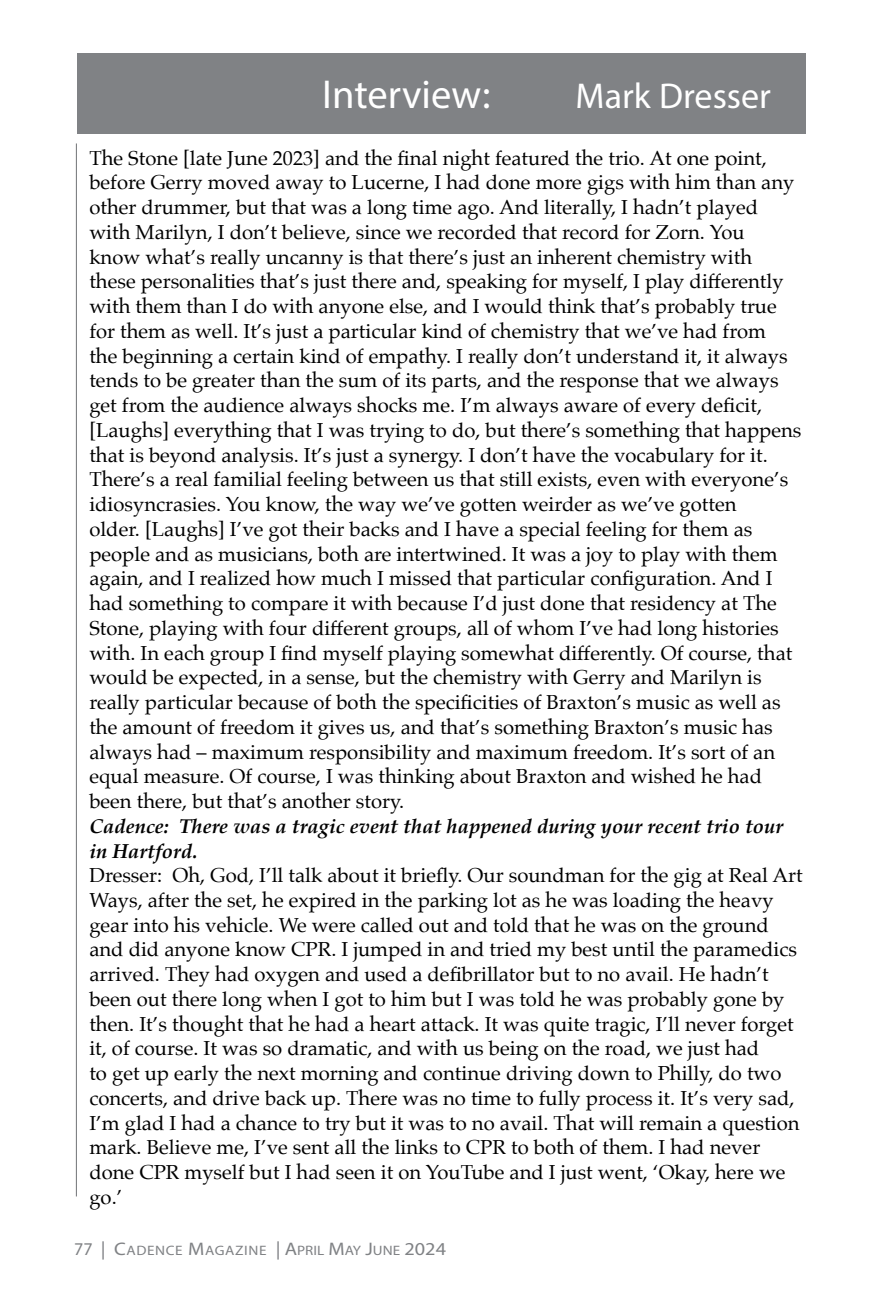
<style>
.page{position:relative;width:891px;height:1296px;background:#fff}
.page>*{position:absolute;margin:0;border:0;box-sizing:border-box;transform-origin:0 0}
.t1{font:40.5px "Myriad Pro";color:#fff}
.t2{font:36px "Myriad Pro";color:#fff}
.t3{font:20.25px/24.8px "Palatino";color:#000}
.t4{font:italic 700 20.25px/24.8px "Palatino";color:#000}
.t5{font:13.72px "Myriad Pro";letter-spacing:.04em;color:#808285;scale:1.11 1}
.s1{font-size:18px}
.s2{font-size:18.22px}
</style>
<div class="page">
<div style="left:77px;top:53px;width:729px;height:81px;background:#808285"></div>
<hr style="left:76px;top:143px;width:1px;height:1053px;background:#808285">
<h1 class="t1" style="left:322px;top:70px;width:170px">Interview:</h1>
<h2 class="t2" style="left:576px;top:74px;width:197px">Mark Dresser</h2>
<p class="t3" style="left:89px;top:145px;width:714px">The Stone [late June 2023] and the final night featured the trio. At one point, before Gerry moved away to Lucerne, I had done more gigs with him than any other drummer, but that was a long time ago. And literally, I hadn’t played with Marilyn, I don’t believe, since we recorded that record for Zorn. You<br>know what’s really uncanny is that there’s just an inherent chemistry with these personalities that’s just there and, speaking for myself, I play differently with them than I do with anyone else, and I would think that’s probably true for them as well. It’s just a particular kind of chemistry that we’ve had from<br>the beginning a certain kind of empathy. I really don’t understand it, it always tends to be greater than the sum of its parts, and the response that we always get from the audience always shocks me. I’m always aware of every deficit, [Laughs] everything that I was trying to do, but there’s something that happens that is beyond analysis. It’s just a synergy. I don’t have the vocabulary for it.<br>There’s a real familial feeling between us that still exists, even with everyone’s idiosyncrasies. You know, the way we’ve gotten weirder as we’ve gotten<br>older. [Laughs] I’ve got their backs and I have a special feeling for them as people and as musicians, both are intertwined. It was a joy to play with them again, and I realized how much I missed that particular configuration. And I had something to compare it with because I’d just done that residency at The Stone, playing with four different groups, all of whom I’ve had long histories with. In each group I find myself playing somewhat differently. Of course, that would be expected, in a sense, but the chemistry with Gerry and Marilyn is really particular because of both the specificities of Braxton’s music as well as the amount of freedom it gives us, and that’s something Braxton’s music has always had – maximum responsibility and maximum freedom. It’s sort of an equal measure. Of course, I was thinking about Braxton and wished he had been there, but that’s another story.</p>
<p class="t4" style="left:89px;top:813px;width:695px">Cadence: There was a tragic event that happened during your recent trio tour in Hartford.</p>
<p class="t3" style="left:89px;top:863px;width:715px">Dresser: Oh, God, I’ll talk about it briefly. Our soundman for the gig at Real Art Ways, after the set, he expired in the parking lot as he was loading the heavy gear into his vehicle. We were called out and told that he was on the ground and did anyone know CPR. I jumped in and tried my best until the paramedics arrived. They had oxygen and used a defibrillator but to no avail. He hadn’t been out there long when I got to him but I was told he was probably gone by then. It’s thought that he had a heart attack. It was quite tragic, I’ll never forget it, of course. It was so dramatic, and with us being on the road, we just had<br>to get up early the next morning and continue driving down to Philly, do two concerts, and drive back up. There was no time to fully process it. It’s very sad, I’m glad I had a chance to try but it was to no avail. That will remain a question mark. Believe me, I’ve sent all the links to CPR to both of them. I had never done CPR myself but I had seen it on YouTube and I just went, ‘Okay, here we go.’</p>
<p class="t5" style="left:74px;top:1242px;width:336px"><span class="s1">77</span> <span class="s2">|</span> <span class="s2">C</span>ADENCE <span class="s2">M</span>AGAZINE <span class="s2">| A</span>PRIL <span class="s2">M</span>AY <span class="s2">J</span>UNE <span class="s2">2024</span></p>
</div>
